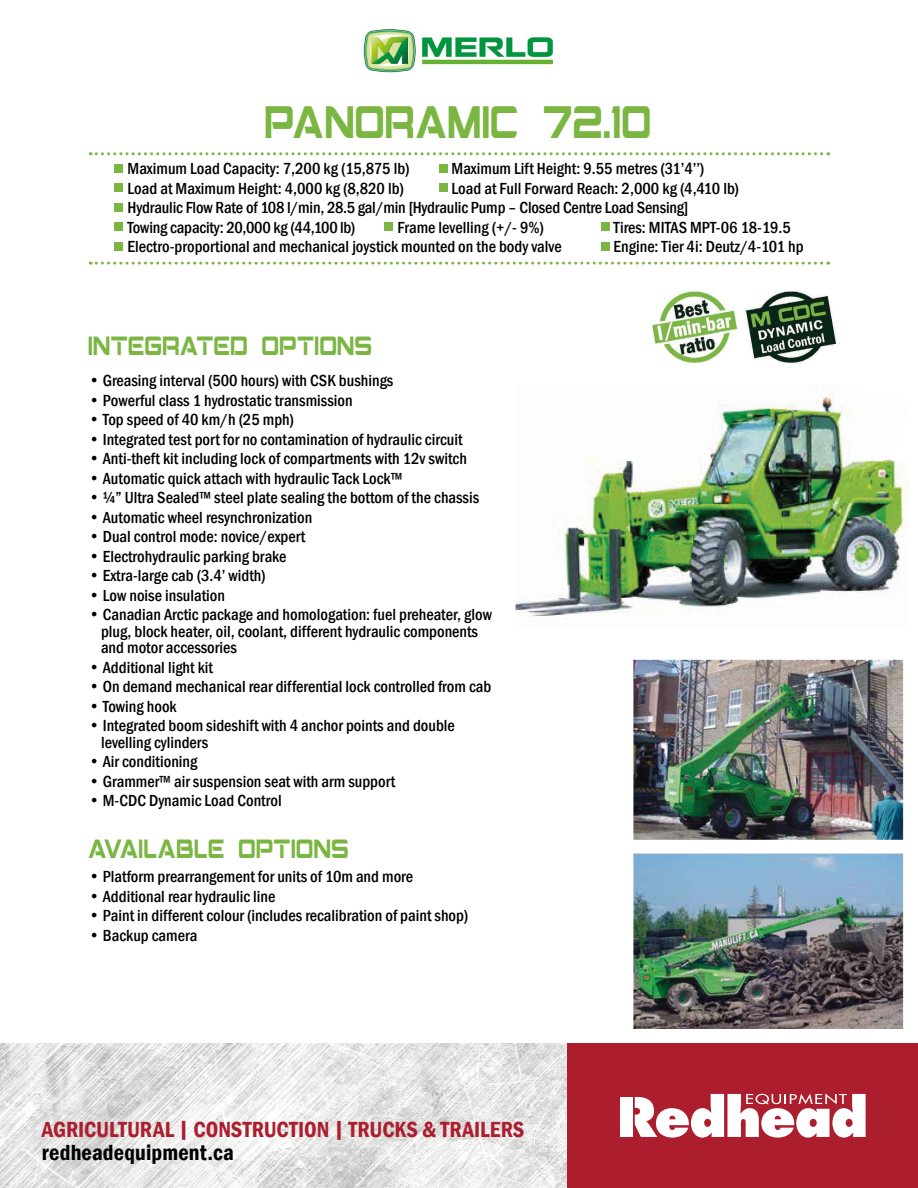
<style>
.page{position:relative;width:918px;height:1188px;background:#fff}
.page>*{position:absolute;margin:0;border:0;box-sizing:border-box;transform-origin:0 0}
.t1{font:46.5px "Montalban Condensed";letter-spacing:.015em;color:#7bb643}
.t2{font:27px "Montalban Condensed";letter-spacing:.02em;color:#7bb643}
.t3{font:600 condensed 22.5px "Franklin Gothic";letter-spacing:-.005em;color:#ac1e2d}
.t4{font:600 condensed 22.5px "Franklin Gothic";letter-spacing:.005em;color:#000}
.t5{font:500 condensed 16.5px/16.5px "Franklin Gothic";color:#000}
</style>
<div class="page">
<img style="left:633px;top:660px;width:270px;height:180px">
<img style="left:633px;top:853px;width:270px;height:176px">
<img style="left:515px;top:395px;width:394px;height:221px">
<img style="left:0;top:1043px;width:568px;height:145px">
<div style="left:568px;top:1043px;width:350px;height:145px;background:#ac1e2d"></div>
<svg style="left:635px;top:1094px;width:231px;height:44px"></svg>
<div style="left:620px;top:1097px;width:13px;height:40px;background:#fff"></div>
<img style="left:363px;top:28px;width:191px;height:45px">
<svg style="left:90px;top:262px;width:739px;height:3px"></svg>
<svg style="left:90px;top:152px;width:739px;height:3px"></svg>
<div style="left:114px;top:164px;width:8px;height:8px;background:#7bb643"></div>
<div style="left:440px;top:164px;width:8px;height:8px;background:#7bb643"></div>
<div style="left:114px;top:184px;width:8px;height:8px;background:#7bb643"></div>
<div style="left:440px;top:184px;width:8px;height:8px;background:#7bb643"></div>
<div style="left:114px;top:203px;width:8px;height:8px;background:#7bb643"></div>
<div style="left:114px;top:223px;width:8px;height:8px;background:#7bb643"></div>
<div style="left:385px;top:223px;width:8px;height:8px;background:#7bb643"></div>
<div style="left:601px;top:223px;width:8px;height:8px;background:#7bb643"></div>
<div style="left:601px;top:242px;width:8px;height:8px;background:#7bb643"></div>
<div style="left:114px;top:242px;width:8px;height:8px;background:#7bb643"></div>
<img style="left:652px;top:292px;width:185px;height:72px">
<h1 class="t1" style="left:266px;top:88px;width:388px">PANORAMIC 72.10</h1>
<p class="t5" style="left:113px;top:160px;width:298px">• Maximum Load Capacity: 7,200 kg (15,875 lb)</p>
<p class="t5" style="left:437px;top:160px;width:268px">• Maximum Lift Height: 9.55 metres (31’4’’)</p>
<p class="t5" style="left:113px;top:180px;width:292px">• Load at Maximum Height: 4,000 kg (8,820 lb)</p>
<p class="t5" style="left:437px;top:180px;width:303px">• Load at Full Forward Reach: 2,000 kg (4,410 lb)</p>
<p class="t5" style="left:113px;top:199px;width:576px">• Hydraulic Flow Rate of 108 l/min, 28.5 gal/min [Hydraulic Pump – Closed Centre Load Sensing]</p>
<p class="t5" style="left:113px;top:219px;width:243px">• Towing capacity: 20,000 kg (44,100 lb)</p>
<p class="t5" style="left:383px;top:219px;width:162px">• Frame levelling (+/- 9%)</p>
<p class="t5" style="left:599px;top:219px;width:193px">• Tires: MITAS MPT-06 18-19.5</p>
<p class="t5" style="left:113px;top:238px;width:450px">• Electro-proportional and mechanical joystick mounted on the body valve</p>
<p class="t5" style="left:600px;top:238px;width:206px">• Engine: Tier 4i: Deutz/4-101 hp</p>
<h2 class="t2" style="left:89px;top:326px;width:285px">INTEGRATED OPTIONS</h2>
<p class="t5" style="left:89px;top:372px;width:306px">• Greasing interval (500 hours) with CSK bushings</p>
<p class="t5" style="left:89px;top:392px;width:265px">• Powerful class 1 hydrostatic transmission</p>
<p class="t5" style="left:89px;top:411px;width:207px">• Top speed of 40 km/h (25 mph)</p>
<p class="t5" style="left:89px;top:431px;width:375px">• Integrated test port for no contamination of hydraulic circuit</p>
<p class="t5" style="left:89px;top:450px;width:380px">• Anti-theft kit including lock of compartments with 12v switch</p>
<p class="t5" style="left:89px;top:470px;width:315px">• Automatic quick attach with hydraulic Tack Lock™</p>
<p class="t5" style="left:89px;top:489px;width:392px">• ¼” Ultra Sealed™ steel plate sealing the bottom of the chassis</p>
<p class="t5" style="left:89px;top:509px;width:225px">• Automatic wheel resynchronization</p>
<p class="t5" style="left:89px;top:528px;width:218px">• Dual control mode: novice/expert</p>
<p class="t5" style="left:89px;top:548px;width:199px">• Electrohydraulic parking brake</p>
<p class="t5" style="left:89px;top:567px;width:178px">• Extra-large cab (3.4’ width)</p>
<p class="t5" style="left:89px;top:587px;width:138px">• Low noise insulation</p>
<p class="t5" style="left:101px;top:606px;width:393px;text-indent:-12px">• Canadian Arctic package and homologation: fuel preheater, glow plug, block heater, oil, coolant, different hydraulic components and motor accessories</p>
<p class="t5" style="left:89px;top:659px;width:126px">• Additional light kit</p>
<p class="t5" style="left:89px;top:678px;width:404px">• On demand mechanical rear differential lock controlled from cab</p>
<p class="t5" style="left:89px;top:698px;width:89px">• Towing hook</p>
<p class="t5" style="left:101px;top:717px;width:355px;text-indent:-12px">• Integrated boom sideshift with 4 anchor points and double levelling cylinders</p>
<p class="t5" style="left:89px;top:753px;width:110px">• Air conditioning</p>
<p class="t5" style="left:89px;top:773px;width:308px">• Grammer™ air suspension seat with arm support</p>
<p class="t5" style="left:89px;top:793px;width:195px">• M-CDC Dynamic Load Control</p>
<h2 class="t2" style="left:89px;top:829px;width:262px">AVAILABLE OPTIONS</h2>
<p class="t5" style="left:89px;top:869px;width:326px">• Platform prearrangement for units of 10m and more</p>
<p class="t5" style="left:89px;top:888px;width:188px">• Additional rear hydraulic line</p>
<p class="t5" style="left:89px;top:908px;width:381px">• Paint in different colour (includes recalibration of paint shop)</p>
<p class="t5" style="left:89px;top:927px;width:110px">• Backup camera</p>
<h3 class="t3" style="left:42px;top:1115px;width:484px">AGRICULTURAL | CONSTRUCTION | TRUCKS &amp; TRAILERS</h3>
<h3 class="t4" style="left:42px;top:1137px;width:194px">redheadequipment.ca</h3>
</div>
